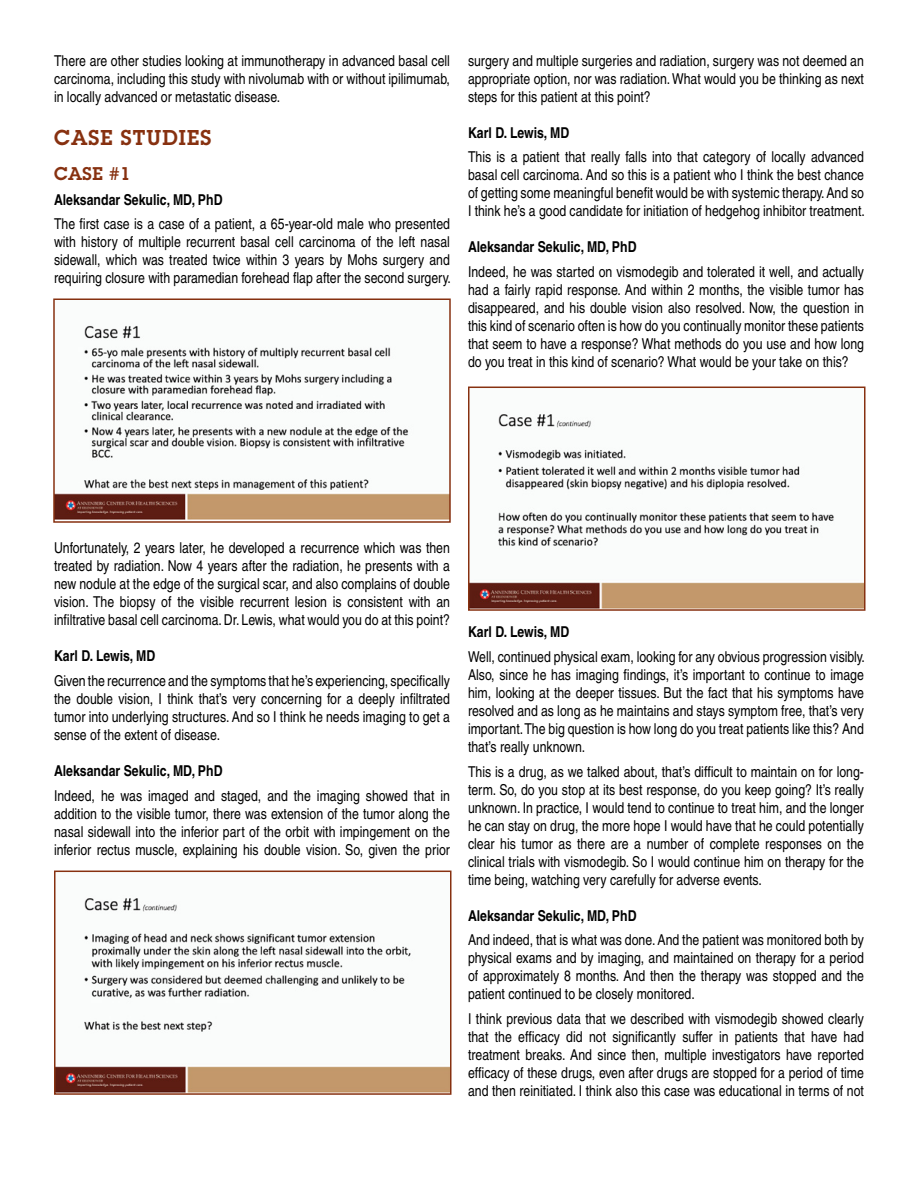
<style>
.page{position:relative;width:918px;height:1188px;background:#fff}
.page>*{position:absolute;margin:0;border:0;box-sizing:border-box;transform-origin:0 0}
.t1{font:600 21px "Lubalin Graph";letter-spacing:.05em;color:#873110}
.t2{font:600 18px "Lubalin Graph";color:#873110}
.t3{font:condensed 15px/18px "Helvetica";color:#000;text-align:justify}
.t4{font:700 condensed 15px "Helvetica";color:#000}
</style>
<div class="page">
<img style="left:56px;top:325px;width:392px;height:195px">
<div style="left:53px;top:298px;width:398px;height:225px;border:2px solid #873110"></div>
<img style="left:57px;top:898px;width:392px;height:194px">
<div style="left:54px;top:871px;width:398px;height:224px;border:2px solid #873110"></div>
<img style="left:471px;top:414px;width:392px;height:194px">
<div style="left:468px;top:387px;width:398px;height:224px;border:2px solid #873110"></div>
<p class="t3" style="left:54px;top:51px;width:398px">There are other studies looking at immunotherapy in advanced basal cell carcinoma, including this study with nivolumab with or without ipilimumab, in locally advanced or metastatic disease.</p>
<h1 class="t1" style="left:54px;top:123px;width:159px">CASE STUDIES</h1>
<p class="t2" style="left:54px;top:162px;width:78px">CASE #1</p>
<p class="t4" style="left:54px;top:190px;width:170px">Aleksandar Sekulic, MD, PhD</p>
<p class="t3" style="left:54px;top:215px;width:398px">The first case is a case of a patient, a 65-year-old male who presented with history of multiple recurrent basal cell carcinoma of the left nasal sidewall, which was treated twice within 3 years by Mohs surgery and requiring closure with paramedian forehead flap after the second surgery.</p>
<p class="t3" style="left:468px;top:51px;width:398px">surgery and multiple surgeries and radiation, surgery was not deemed an appropriate option, nor was radiation. What would you be thinking as next steps for this patient at this point?</p>
<p class="t4" style="left:468px;top:123px;width:103px">Karl D. Lewis, MD</p>
<p class="t3" style="left:468px;top:148px;width:398px">This is a patient that really falls into that category of locally advanced basal cell carcinoma. And so this is a patient who I think the best chance of getting some meaningful benefit would be with systemic therapy. And so I think he’s a good candidate for initiation of hedgehog inhibitor treatment.</p>
<p class="t4" style="left:468px;top:238px;width:170px">Aleksandar Sekulic, MD, PhD</p>
<p class="t3" style="left:468px;top:263px;width:398px">Indeed, he was started on vismodegib and tolerated it well, and actually had a fairly rapid response. And within 2 months, the visible tumor has disappeared, and his double vision also resolved. Now, the question in this kind of scenario often is how do you continually monitor these patients that seem to have a response? What methods do you use and how long do you treat in this kind of scenario? What would be your take on this?</p>
<p class="t3" style="left:54px;top:539px;width:398px">Unfortunately, 2 years later, he developed a recurrence which was then treated by radiation. Now 4 years after the radiation, he presents with a new nodule at the edge of the surgical scar, and also complains of double vision. The biopsy of the visible recurrent lesion is consistent with an infiltrative basal cell carcinoma. Dr. Lewis, what would you do at this point?</p>
<p class="t4" style="left:54px;top:647px;width:103px">Karl D. Lewis, MD</p>
<p class="t3" style="left:54px;top:672px;width:397px">Given the recurrence and the symptoms that he’s experiencing, specifically the double vision, I think that’s very concerning for a deeply infiltrated tumor into underlying structures. And so I think he needs imaging to get a sense of the extent of disease.</p>
<p class="t4" style="left:54px;top:762px;width:170px">Aleksandar Sekulic, MD, PhD</p>
<p class="t3" style="left:54px;top:787px;width:398px">Indeed, he was imaged and staged, and the imaging showed that in addition to the visible tumor, there was extension of the tumor along the nasal sidewall into the inferior part of the orbit with impingement on the inferior rectus muscle, explaining his double vision. So, given the prior</p>
<p class="t4" style="left:468px;top:623px;width:103px">Karl D. Lewis, MD</p>
<p class="t3" style="left:468px;top:648px;width:398px">Well, continued physical exam, looking for any obvious progression visibly.<br>Also, since he has imaging findings, it’s important to continue to image him, looking at the deeper tissues. But the fact that his symptoms have resolved and as long as he maintains and stays symptom free, that’s very important. The big question is how long do you treat patients like this? And that’s really unknown.</p>
<p class="t3" style="left:468px;top:762px;width:398px">This is a drug, as we talked about, that’s difficult to maintain on for long&shy;term. So, do you stop at its best response, do you keep going? It’s really unknown. In practice, I would tend to continue to treat him, and the longer he can stay on drug, the more hope I would have that he could potentially clear his tumor as there are a number of complete responses on the clinical trials with vismodegib. So I would continue him on therapy for the time being, watching very carefully for adverse events.</p>
<p class="t4" style="left:468px;top:906px;width:170px">Aleksandar Sekulic, MD, PhD</p>
<p class="t3" style="left:468px;top:931px;width:398px">And indeed, that is what was done. And the patient was monitored both by physical exams and by imaging, and maintained on therapy for a period of approximately 8 months. And then the therapy was stopped and the patient continued to be closely monitored.</p>
<p class="t3" style="left:468px;top:1010px;width:398px">I think previous data that we described with vismodegib showed clearly that the efficacy did not significantly suffer in patients that have had treatment breaks. And since then, multiple investigators have reported efficacy of these drugs, even after drugs are stopped for a period of time and then reinitiated. I think also this case was educational in terms of not</p>
</div>
